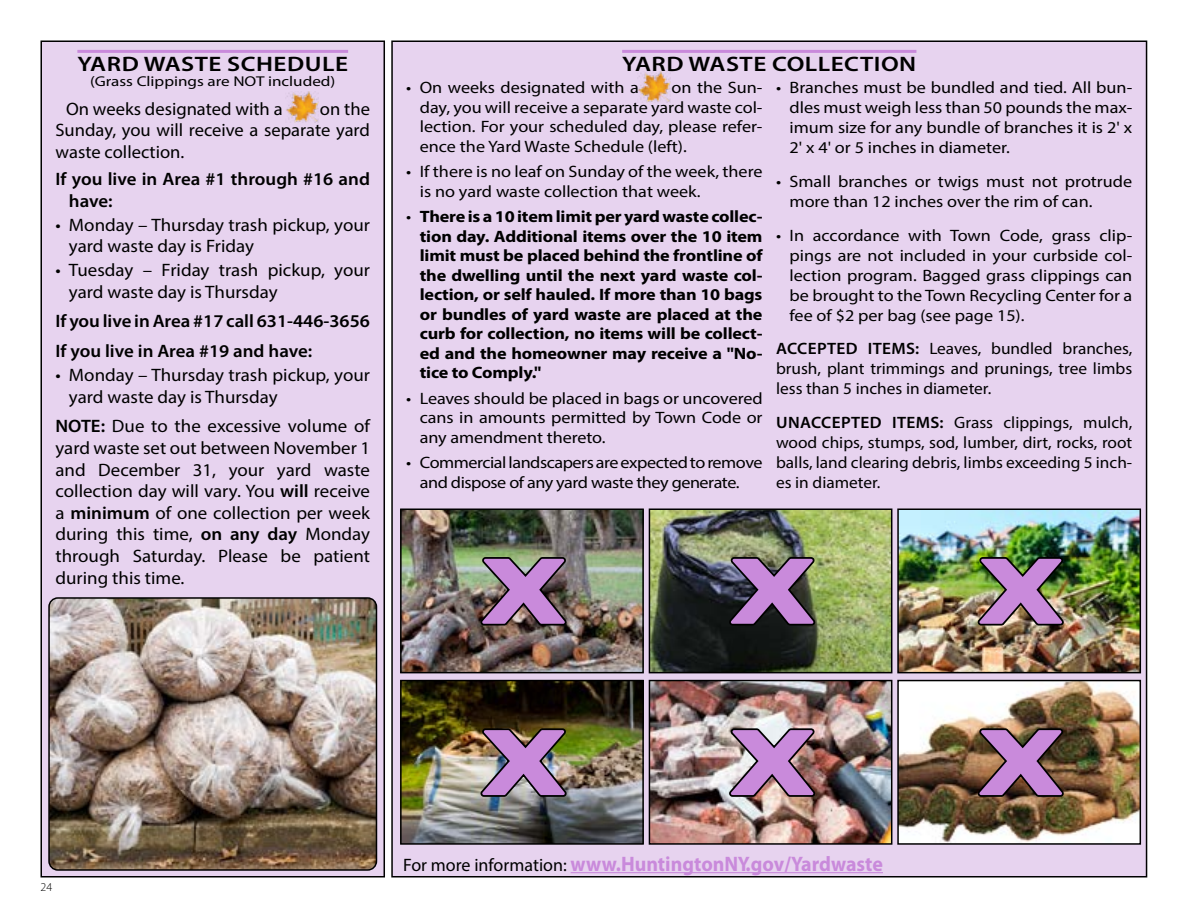
<style>
.page{position:relative;width:1188px;height:918px;background:#fff}
.page>*{position:absolute;margin:0;border:0;box-sizing:border-box;transform-origin:0 0}
.t1{font:85.05px/171.3px "Boris Black Bloxx";color:#c98adb}
.t2{font:700 21px "Myriad Pro";color:#c98adb;scale:.95 1}
.t3{font:600 21px "Myriad Pro";letter-spacing:.02em;color:#000;scale:1.2 1}
.t4{font:18px/21.6px "Myriad Pro";color:#000;scale:1.05 1}
.t5{font:600 18px/21.6px "Myriad Pro";color:#000;scale:1.05 1}
.t6{font:18px/21.6px "Myriad Pro";color:#000;text-align:justify}
.t7{font:16.5px/19.5px "Myriad Pro";color:#000;text-align:justify;scale:1.1 1}
.t8{font:700 16.5px/19.5px "Myriad Pro";letter-spacing:-.01em;color:#000;text-align:justify;scale:1.1 1}
.t9{font:16.5px/20px "Myriad Pro";color:#000;text-align:justify;scale:1.05 1}
.t10{font:16.5px/19.5px "Myriad Pro";letter-spacing:-.025em;color:#000;text-align:center;scale:1.1 1}
.t11{font:14.25px "Myriad Pro";color:#000;scale:1.2 1}
.t12{font:300 12px "Myriad Pro";color:#000}
.s1{font-weight:600}
.s2{font-weight:400}
.s3{font-weight:400;font-size:18px;color:#000}
</style>
<div class="page">
<div style="left:392px;top:41px;width:755px;height:836px;background:#e7d3ef"></div>
<hr style="left:622px;top:50px;width:294px;height:3px;background:#c98adb">
<img style="left:638px;top:72px;width:33px;height:31px">
<img style="left:403px;top:512px;width:238px;height:158px">
<div style="left:400px;top:509px;width:244px;height:164px;border:2px solid #000"></div>
<img style="left:403px;top:683px;width:238px;height:159px">
<div style="left:400px;top:680px;width:244px;height:165px;border:2px solid #000"></div>
<img style="left:652px;top:512px;width:237px;height:158px">
<div style="left:649px;top:509px;width:243px;height:164px;border:2px solid #000"></div>
<img style="left:652px;top:683px;width:237px;height:159px">
<div style="left:649px;top:680px;width:243px;height:165px;border:2px solid #000"></div>
<img style="left:900px;top:512px;width:238px;height:158px">
<div style="left:897px;top:509px;width:244px;height:164px;border:2px solid #000"></div>
<img style="left:900px;top:683px;width:238px;height:159px">
<div style="left:897px;top:680px;width:244px;height:165px;border:2px solid #000"></div>
<img style="left:479px;top:556px;width:89px;height:71px">
<img style="left:479px;top:727px;width:89px;height:71px">
<img style="left:728px;top:556px;width:88px;height:71px">
<img style="left:728px;top:727px;width:88px;height:71px">
<img style="left:976px;top:556px;width:89px;height:71px">
<svg style="left:976px;top:727px;width:89px;height:71px;background:#644a2f"></svg>
<div style="left:41px;top:41px;width:343px;height:836px;background:#e7d3ef"></div>
<hr style="left:77px;top:50px;width:271px;height:3px;background:#c98adb">
<div style="left:40px;top:40px;width:345px;height:838px;border:2px solid #000"></div>
<img style="left:286px;top:91px;width:32px;height:31px">
<img style="left:51px;top:600px;width:323px;height:268px">
<div style="left:48px;top:597px;width:329px;height:274px;border:2px solid #000;border-radius:9px"></div>
<hr style="left:571px;top:872px;width:312px;height:1px;background:#c98adb">
<p class="t3" style="left:78px;top:53px;width:227px">YARD WASTE SCHEDULE</p>
<p class="t11" style="left:90px;top:73px;width:206px">(Grass Clippings are NOT included)</p>
<p class="t6" style="left:66px;top:97px;width:218px">On weeks designated with a</p>
<p class="t6" style="left:56px;top:97px;width:316px;text-indent:264px">on the Sunday, you will receive a separate yard waste collection.</p>
<p class="t5" style="left:69px;top:169px;width:288px;text-indent:-13px">If you live in Area #1 through #16 and have:</p>
<p class="t4" style="left:69px;top:214px;width:288px;text-indent:-13px">• Monday – Thursday trash pickup, your yard waste day is Friday</p>
<p class="t4" style="left:69px;top:259px;width:288px;text-indent:-13px">• Tuesday – Friday trash pickup, your yard waste day is Thursday</p>
<p class="t5" style="left:56px;top:307px;width:301px;line-height:29.7px">If you live in Area #17 call 631-446-3656<br>If you live in Area #19 and have:</p>
<p class="t4" style="left:69px;top:364px;width:288px;text-indent:-13px">• Monday – Thursday trash pickup, your yard waste day is Thursday</p>
<p class="t4" style="left:56px;top:415px;width:301px;text-align:justify"><span class="s1">NOTE:</span> Due to the excessive volume of yard waste set out between November 1 and December 31, your yard waste collection day will vary. You <span class="s1">will</span> receive a <span class="s1">minimum</span> of one collection per week during this time, <span class="s1">on any day</span> Monday through Saturday. Please be patient during this time.</p>
<p class="t12" style="left:40px;top:880px;width:13px">24</p>
<p class="t3" style="left:622px;top:53px;width:247px">YARD WASTE COLLECTION</p>
<p class="t7" style="left:420px;top:78px;width:313px;text-indent:252px">on the Sun&shy;day, you will receive a separate yard waste col&shy;lection. For your scheduled day, please refer&shy;ence the Yard Waste Schedule (left).</p>
<p class="t7" style="left:420px;top:162px;width:313px;text-indent:-14px">• If there is no leaf on Sunday of the week, there is no yard waste collection that week.</p>
<p class="t8" style="left:420px;top:207px;width:313px;text-indent:-14px"><span class="s2">•</span> There is a 10 item limit per yard waste collec&shy;tion day. Additional items over the 10 item limit must be placed behind the frontline of the dwelling until the next yard waste col&shy;lection, or self hauled. If more than 10 bags or bundles of yard waste are placed at the curb for collection, no items will be collect&shy;ed and the homeowner may receive a "No&shy;tice to Comply."</p>
<p class="t7" style="left:420px;top:388px;width:313px;text-indent:-14px">• Leaves should be placed in bags or uncovered cans in amounts permitted by Town Code or any amendment thereto.</p>
<p class="t10" style="left:406px;top:453px;width:325px">• Commercial landscapers are expected to remove and dispose of any yard waste they generate.</p>
<p class="t7" style="left:406px;top:78px;width:213px">• On weeks designated with a</p>
<p class="t7" style="left:790px;top:78px;width:313px;line-height:20.1px;text-indent:-14px">• Branches must be bundled and tied. All bun&shy;dles must weigh less than 50 pounds the max&shy;imum size for any bundle of branches it is 2' x 2' x 4' or 5 inches in diameter.</p>
<p class="t7" style="left:790px;top:171px;width:313px;line-height:20.1px;text-indent:-14px">• Small branches or twigs must not protrude more than 12 inches over the rim of can.</p>
<p class="t7" style="left:790px;top:225px;width:313px;line-height:20px;text-indent:-14px">• In accordance with Town Code, grass clip&shy;pings are not included in your curbside col&shy;lection program. Bagged grass clippings can be brought to the Town Recycling Center for a fee of $2 per bag (see page 15).</p>
<p class="t9" style="left:776px;top:338px;width:341px"><span class="s1">ACCEPTED ITEMS:</span> Leaves, bundled branches, brush, plant trimmings and prunings, tree limbs less than 5 inches in diameter.</p>
<p class="t9" style="left:776px;top:412px;width:341px"><span class="s1">UNACCEPTED ITEMS:</span> Grass clippings, mulch, wood chips, stumps, sod, lumber, dirt, rocks, root balls, land clearing debris, limbs exceeding 5 inch&shy;es in diameter.</p>
<h1 class="t1" style="left:479px;top:508px;width:90px">X<br>X</h1>
<h1 class="t1" style="left:728px;top:508px;width:90px">X<br>X</h1>
<h1 class="t1" style="left:977px;top:508px;width:90px">X<br>X</h1>
<p class="t2" style="left:403px;top:852px;width:507px"><span class="s3">For more information:</span> www.HuntingtonNY.gov/Yardwaste</p>
</div>
